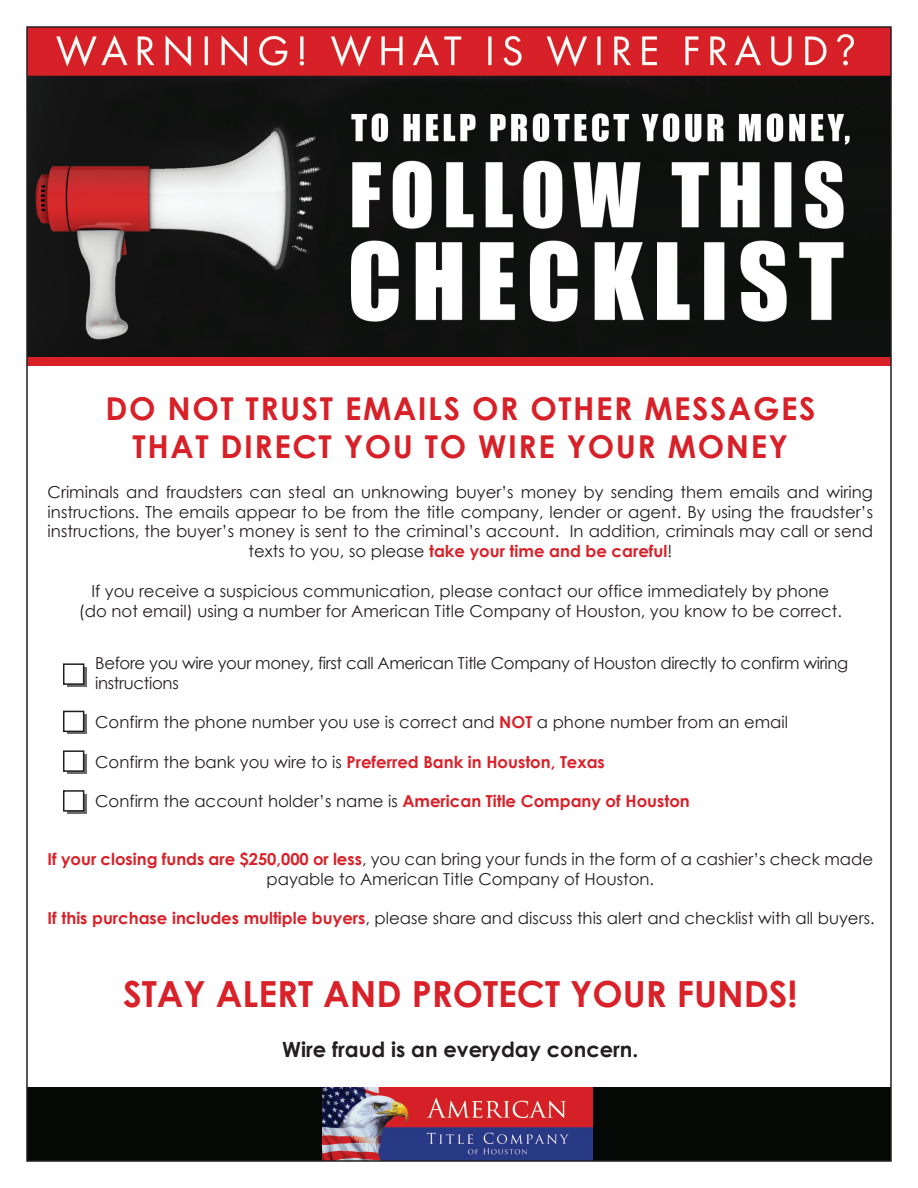
<style>
.page{position:relative;width:918px;height:1188px;background:#fff}
.page>*{position:absolute;margin:0;border:0;box-sizing:border-box;transform-origin:0 0}
.t1{font:700 36px "Century Gothic";color:#d92129}
.t2{font:700 31.5px/37.8px "Century Gothic";letter-spacing:.05em;color:#d72027;text-align:center}
.t3{font:700 21px "Century Gothic";color:#231f20}
.t4{font:16.5px/19.8px "Century Gothic";color:#231f20;text-align:center}
.t5{font:16.5px/19.8px "Century Gothic";letter-spacing:-.02em;color:#231f20}
.t6{font:700 16.5px "Century Gothic";color:#d92129}
.s1{font-weight:700;color:#d92129}
.s2{font-weight:400;color:#231f20}
</style>
<div class="page">
<div style="left:27px;top:1087px;width:864px;height:74px;background:#060806"></div>
<div style="left:67px;top:667px;width:20px;height:20px;background:linear-gradient(to right,#6c6d70,#6c6d70)"></div>
<div style="left:64px;top:664px;width:20px;height:20px;background:#fff"></div>
<div style="left:63px;top:663px;width:21px;height:22px;border:2px solid #231f20"></div>
<div style="left:67px;top:714px;width:20px;height:20px;background:linear-gradient(to right,#616265,#66676a)"></div>
<div style="left:64px;top:711px;width:20px;height:20px;background:#fff"></div>
<div style="left:63px;top:711px;width:21px;height:21px;border:2px solid #231f20"></div>
<div style="left:67px;top:754px;width:20px;height:20px;background:linear-gradient(to right,#6c6d70,#6c6d70)"></div>
<div style="left:64px;top:751px;width:20px;height:20px;background:#fff"></div>
<div style="left:63px;top:750px;width:21px;height:22px;border:2px solid #231f20"></div>
<div style="left:67px;top:794px;width:20px;height:20px;background:linear-gradient(to right,#6c6d70,#6c6d70)"></div>
<div style="left:64px;top:791px;width:20px;height:20px;background:#fff"></div>
<div style="left:63px;top:790px;width:21px;height:22px;border:2px solid #231f20"></div>
<img style="left:29px;top:29px;width:860px;height:328px">
<div style="left:27px;top:357px;width:864px;height:9px;background:#d92129"></div>
<img style="left:322px;top:1087px;width:270px;height:72px">
<p class="t2" style="left:105px;top:389px;width:712px">DO NOT TRUST EMAILS OR OTHER MESSAGES<br>THAT DIRECT YOU TO WIRE YOUR MONEY</p>
<p class="t4" style="left:48px;top:482px;width:827px">Criminals and fraudsters can steal an unknowing buyer’s money by sending them emails and wiring instructions. The emails appear to be from the title company, lender or agent. By using the fraudster’s instructions, the buyer’s money is sent to the criminal’s account. In addition, criminals may call or send texts to you, so please <span class="s1">take your time and be careful</span>!</p>
<p class="t4" style="left:79px;top:581px;width:765px">If you receive a suspicious communication, please contact our office immediately by phone (do not email) using a number for American Title Company of Houston, you know to be correct.</p>
<p class="t5" style="left:95px;top:653px;width:755px">Before you wire your money, first call American Title Company of Houston directly to confirm wiring instructions</p>
<p class="t4" style="left:95px;top:712px;width:694px">Confirm the phone number you use is correct and <span class="s1">NOT</span> a phone number from an email</p>
<p class="t6" style="left:95px;top:751px;width:511px"><span class="s2">Confirm the bank you wire to is</span> Preferred Bank in Houston, Texas</p>
<p class="t4" style="left:95px;top:791px;width:596px">Confirm the account holder’s name is <span class="s1">American Title Company of Houston</span></p>
<p class="t4" style="left:48px;top:849px;width:827px"><span class="s1">If your closing funds are $250,000 or less</span>, you can bring your funds in the form of a cashier’s check made payable to American Title Company of Houston.</p>
<p class="t4" style="left:48px;top:908px;width:828px"><span class="s1">If this purchase includes multiple buyers</span>, please share and discuss this alert and checklist with all buyers.</p>
<p class="t1" style="left:123px;top:971px;width:676px">STAY ALERT AND PROTECT YOUR FUNDS!</p>
<p class="t3" style="left:282px;top:1037px;width:358px">Wire fraud is an everyday concern.</p>
</div>
